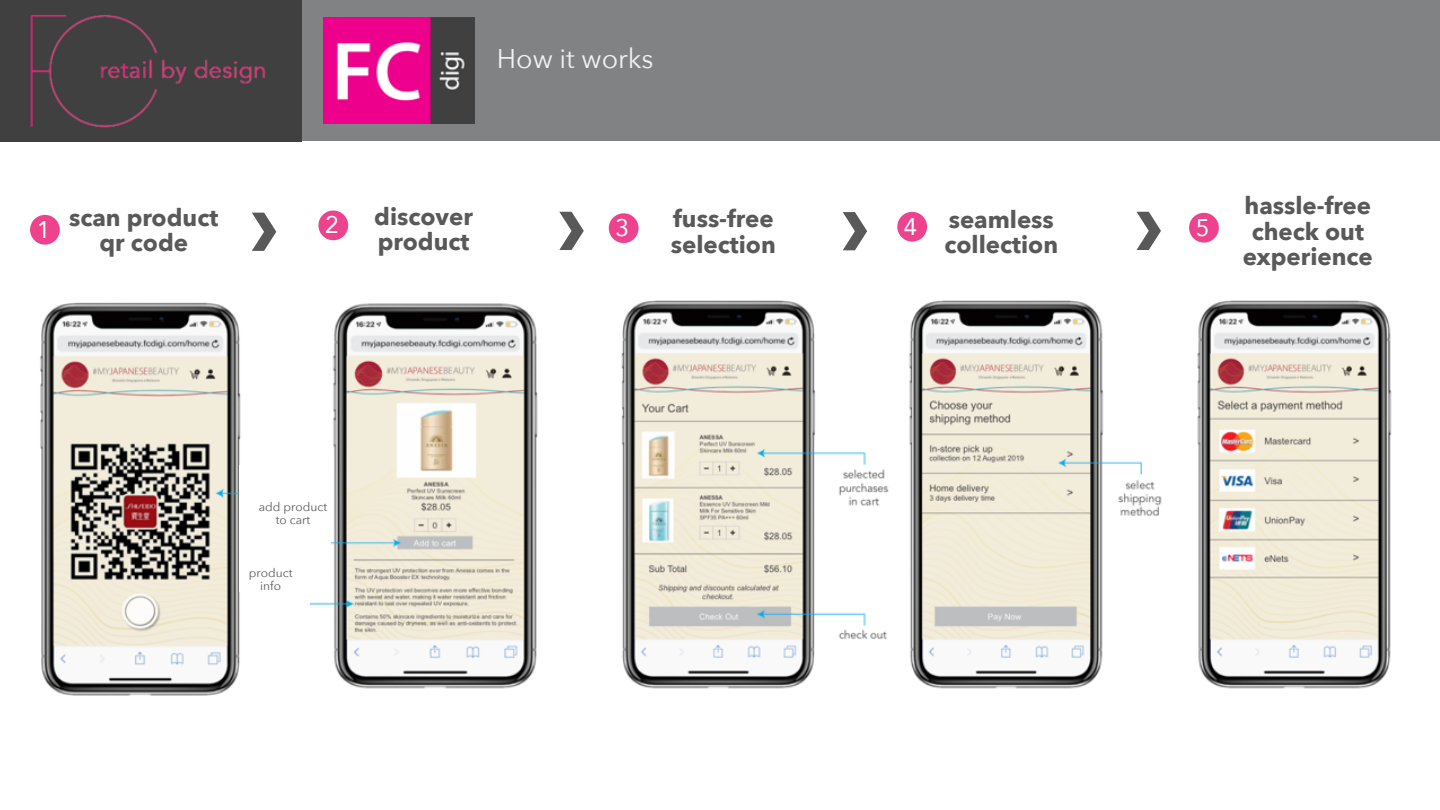
<style>
.page{position:relative;width:1440px;height:810px;background:#fff}
.page>*{position:absolute;margin:0;border:0;box-sizing:border-box;transform-origin:0 0}
.t1{font:27px "Avenir Next";color:#f2f2f2}
.t2{font:700 24px/25.5px "Avenir Next";color:#595959}
.t3{font:24px "Avenir";color:#fff}
.t4{font:12px/13.4px "Avenir Next";color:#595959;text-align:center}
</style>
<div class="page">
<div style="left:302px;top:0;width:1138px;height:141px;background:#818284"></div>
<img style="left:0;top:0;width:302px;height:141px">
<img style="left:621px;top:300px;width:771px;height:389px">
<img style="left:310px;top:303px;width:228px;height:386px">
<div style="left:203px;top:372px;width:117px;height:106px;background:#fff"></div>
<img style="left:40px;top:302px;width:201px;height:393px">
<div style="left:240px;top:466px;width:91px;height:126px;background:#fff"></div>
<div style="left:30px;top:215px;width:30px;height:30px;background:#ed428d;border-radius:50%"></div>
<div style="left:318px;top:211px;width:30px;height:29px;background:#ed428d;border-radius:50%"></div>
<div style="left:1189px;top:213px;width:30px;height:30px;background:#ed428d;border-radius:50%"></div>
<div style="left:897px;top:212px;width:30px;height:30px;background:#ed428d;border-radius:50%"></div>
<div style="left:609px;top:213px;width:30px;height:30px;background:#ed428d;border-radius:50%"></div>
<svg style="left:252px;top:213px;width:24px;height:38px"></svg>
<svg style="left:559px;top:212px;width:25px;height:38px"></svg>
<svg style="left:843px;top:212px;width:24px;height:38px"></svg>
<svg style="left:1137px;top:212px;width:24px;height:38px"></svg>
<img style="left:323px;top:17px;width:151px;height:106px">
<p class="t1" style="left:497px;top:41px;width:158px">How it works</p>
<p class="t2" style="left:69px;top:205px;width:151px;text-align:center">scan product qr code</p>
<p class="t2" style="left:374px;top:204px;width:100px">discover product</p>
<p class="t2" style="left:1243px;top:194px;width:132px;text-align:center">hassle-free check out experience</p>
<p class="t2" style="left:671px;top:207px;width:106px">fuss-free selection</p>
<p class="t2" style="left:944px;top:207px;width:115px">seamless collection</p>
<p class="t3" style="left:37px;top:214px;width:15px">1</p>
<p class="t3" style="left:325px;top:209px;width:15px">2</p>
<p class="t3" style="left:904px;top:211px;width:15px">4</p>
<p class="t3" style="left:1196px;top:212px;width:15px">5</p>
<p class="t3" style="left:615px;top:212px;width:15px">3</p>
<p class="t4" style="left:259px;top:500px;width:70px">add product to cart</p>
<p class="t4" style="left:249px;top:566px;width:45px">product info</p>
</div>
